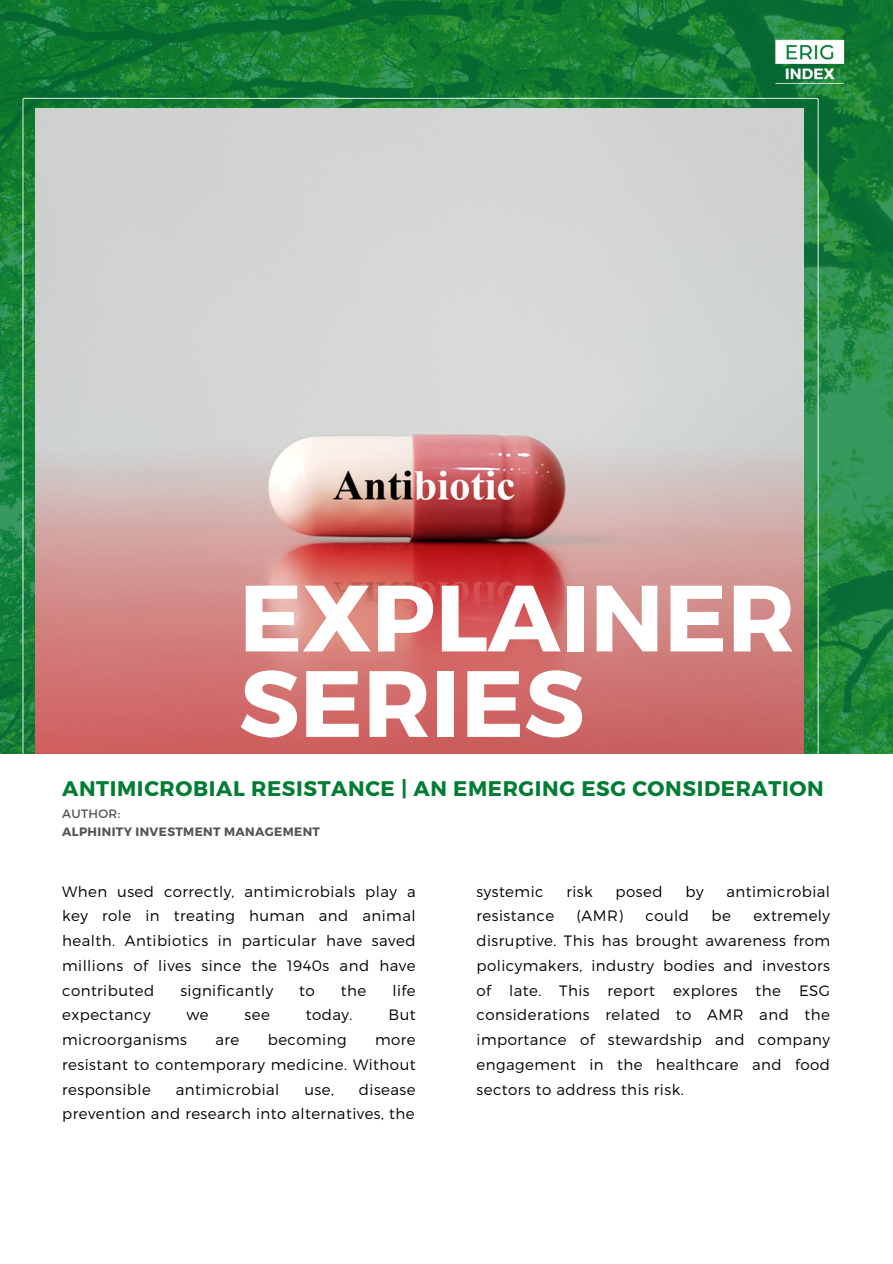
<style>
.page{position:relative;width:893px;height:1264px;background:#fff}
.page>*{position:absolute;margin:0;border:0;box-sizing:border-box;transform-origin:0 0}
.t1{font:700 93.9px/85.5px "Montserrat";color:#fff}
.t2{font:700 21.15px "Montserrat";letter-spacing:.03em;color:#007d34}
.t3{font:300 15px/24.8px "Montserrat";letter-spacing:.03em;color:#000;text-align:justify}
.t4{font:700 12.15px "Montserrat";letter-spacing:.03em;color:#545454}
.t5{font:12.15px "Montserrat";letter-spacing:.03em;color:#545454}
</style>
<div class="page">
<img style="left:0;top:0;width:892px;height:753px">
<img style="left:773px;top:25px;width:72px;height:72px">
<svg style="left:22px;top:98px;width:796px;height:656px;background:#c8aca7"></svg>
<p class="t1" style="left:239px;top:570px;width:557px">EXPLAINER<br>SERIES</p>
<p class="t2" style="left:62px;top:774px;width:763px">ANTIMICROBIAL RESISTANCE | AN EMERGING ESG CONSIDERATION</p>
<p class="t5" style="left:62px;top:805px;width:60px">AUTHOR:</p>
<p class="t4" style="left:62px;top:823px;width:259px">ALPHINITY INVESTMENT MANAGEMENT</p>
<p class="t3" style="left:62px;top:878px;width:355px">When used correctly, antimicrobials play a key role in treating human and animal health. Antibiotics in particular have saved millions of lives since the 1940s and have contributed</p>
<p class="t3" style="left:180px;top:977px;width:94px">significantly</p>
<p class="t3" style="left:299px;top:977px;width:17px">to</p>
<p class="t3" style="left:341px;top:977px;width:27px">the</p>
<p class="t3" style="left:392px;top:977px;width:25px">life</p>
<p class="t3" style="left:62px;top:1001px;width:90px">expectancy</p>
<p class="t3" style="left:186px;top:1001px;width:24px">we</p>
<p class="t3" style="left:244px;top:1001px;width:27px">see</p>
<p class="t3" style="left:306px;top:1001px;width:48px">today.</p>
<p class="t3" style="left:388px;top:1001px;width:29px">But</p>
<p class="t3" style="left:62px;top:1026px;width:126px">microorganisms</p>
<p class="t3" style="left:215px;top:1026px;width:25px">are</p>
<p class="t3" style="left:268px;top:1026px;width:80px">becoming</p>
<p class="t3" style="left:62px;top:1026px;width:355px;text-indent:313px">more resistant to contemporary medicine. Without responsible</p>
<p class="t3" style="left:62px;top:1076px;width:355px;text-align:right">disease<br>prevention and research into alternatives, the</p>
<p class="t3" style="left:176px;top:1076px;width:105px">antimicrobial</p>
<p class="t3" style="left:304px;top:1076px;width:31px">use,</p>
<p class="t3" style="left:476px;top:878px;width:68px">systemic</p>
<p class="t3" style="left:566px;top:878px;width:28px">risk</p>
<p class="t3" style="left:615px;top:878px;width:48px">posed</p>
<p class="t3" style="left:685px;top:878px;width:20px">by</p>
<p class="t3" style="left:726px;top:878px;width:105px">antimicrobial</p>
<p class="t3" style="left:476px;top:902px;width:79px">resistance</p>
<p class="t3" style="left:576px;top:902px;width:48px">(AMR)</p>
<p class="t3" style="left:645px;top:902px;width:45px">could</p>
<p class="t3" style="left:711px;top:902px;width:21px">be</p>
<p class="t3" style="left:476px;top:902px;width:355px;text-indent:277px">extremely disruptive. This has brought awareness from policymakers, industry bodies and investors of late. This report explores the ESG considerations related to AMR and the importance of stewardship and company engagement in the healthcare and food sectors to address this risk.</p>
</div>
